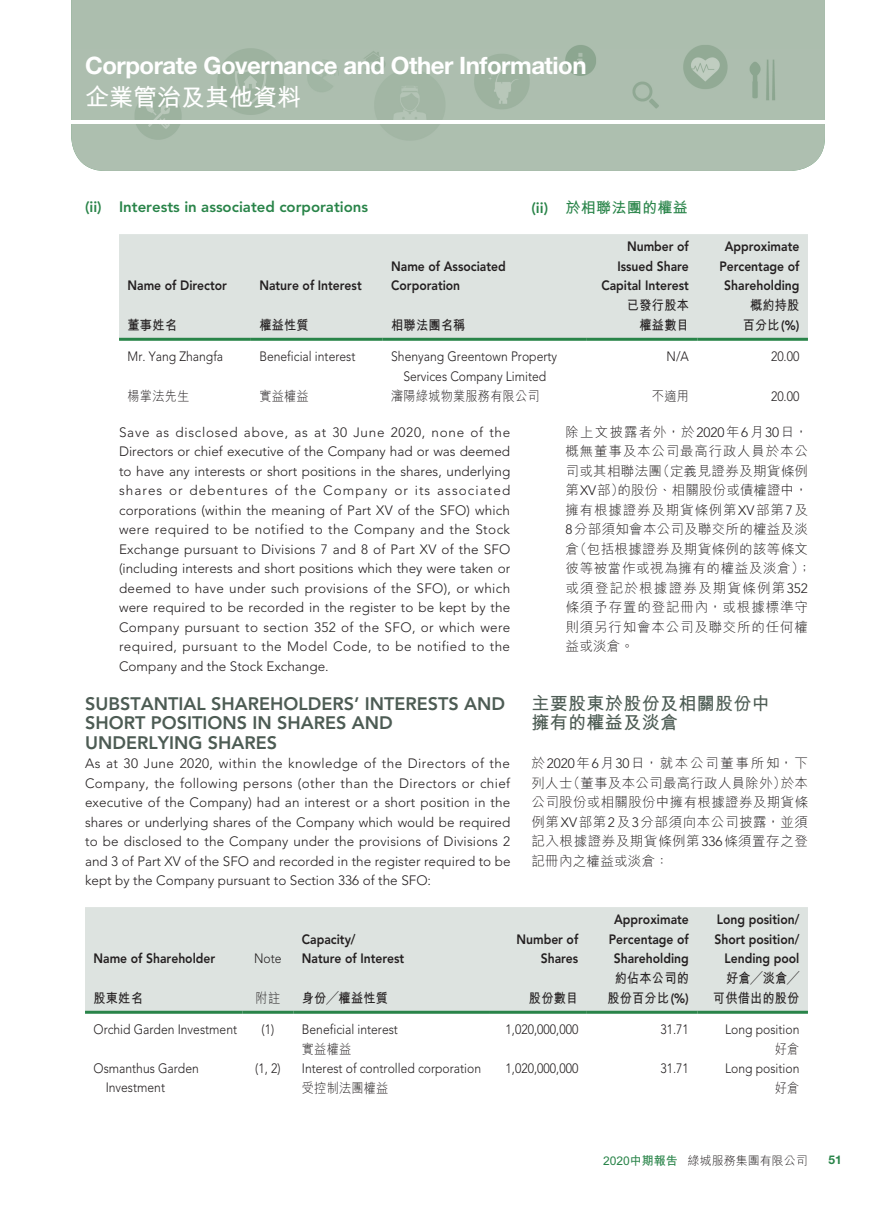
<style>
.page{position:relative;width:893px;height:1212px;background:#fff}
.page>*{position:absolute;margin:0;border:0;box-sizing:border-box;transform-origin:0 0}
.t1{font:700 24px "Helvetica Neue LT Std";letter-spacing:-.02em;color:#fff}
.t2{font:700 24px "M Hei HK";color:#fff}
._01_H1_E{font:800 18px/19.5px "Avenir LT Std";color:#4d5c54}
._001_H1_C{font:700 18px "M Hei HK";letter-spacing:.02em;color:#4d5c54}
._02_H2_E{font:800 15px "Avenir LT Std";color:#298449}
._002_H2_C{font:700 15px "M Hei HK";letter-spacing:.02em;color:#298449}
._00_txt_E{font:300 13.5px/19.5px "Avenir LT Std";color:#231f20;text-align:justify}
._50_Table_txt{font:300 13.5px "Avenir LT Std";color:#231f20;scale:.9 1}
._50_Table_txt-2{font:800 13.5px "Avenir LT Std";color:#231f20;scale:.9 1}
._000_txt_C{font:300 13.5px/19.5px "M Hei HK";letter-spacing:.06em;color:#231f20}
._000_txt_C-2{font:300 13.5px/19.5px "M Hei HK";letter-spacing:.04em;color:#231f20;text-align:justify}
._50_Table_txt-3{font:700 13.5px "M Hei HK";letter-spacing:.02em;color:#231f20;scale:.9 1}
._50_Table_txt-4{font:300 13.5px "M Hei HK";letter-spacing:.02em;color:#231f20;scale:.9 1}
.t3{font:300 12px "M Hei HK";color:#231f20}
.t4{font:700 12px "Helvetica Neue LT Std";color:#298449}
.s1{font-family:"Avenir LT Std";font-weight:800}
.s2{font-family:"Avenir LT Std"}
.s3{font-weight:700;color:#298449}
</style>
<div class="page">
<img style="left:71px;top:0;width:754px;height:171px">
<hr style="left:60px;top:120px;width:779px;height:4px;background:#fff">
<div style="left:119px;top:234px;width:689px;height:104px;background:#dde3e0"></div>
<hr style="left:119px;top:338px;width:132px;height:3px;background:#298449">
<hr style="left:251px;top:338px;width:132px;height:3px;background:#298449">
<hr style="left:383px;top:338px;width:204px;height:3px;background:#298449">
<hr style="left:587px;top:338px;width:110px;height:3px;background:#298449">
<hr style="left:697px;top:338px;width:111px;height:3px;background:#298449">
<div style="left:85px;top:907px;width:723px;height:104px;background:#dde3e0"></div>
<hr style="left:85px;top:1011px;width:157px;height:3px;background:#298449">
<hr style="left:242px;top:1011px;width:51px;height:3px;background:#298449">
<hr style="left:293px;top:1011px;width:196px;height:3px;background:#298449">
<hr style="left:489px;top:1011px;width:98px;height:3px;background:#298449">
<hr style="left:587px;top:1011px;width:110px;height:3px;background:#298449">
<hr style="left:697px;top:1011px;width:111px;height:3px;background:#298449">
<h1 class="t1" style="left:85px;top:51px;width:503px">Corporate Governance and Other Information</h1>
<h1 class="t2" style="left:85px;top:80px;width:218px">企業管治及其他資料</h1>
<p class="_02_H2_E" style="left:85px;top:198px;width:285px">(ii) Interests in associated corporations</p>
<p class="_50_Table_txt-2" style="left:128px;top:278px;width:112px">Name of Director</p>
<p class="_50_Table_txt-2" style="left:259px;top:278px;width:115px">Nature of Interest</p>
<p class="_50_Table_txt-2" style="left:391px;top:258px;width:129px">Name of Associated</p>
<p class="_50_Table_txt-2" style="left:391px;top:278px;width:78px">Corporation</p>
<p class="_50_Table_txt-3" style="left:128px;top:315px;width:56px">董事姓名</p>
<p class="_50_Table_txt-3" style="left:259px;top:315px;width:56px">權益性質</p>
<p class="_50_Table_txt-3" style="left:391px;top:315px;width:84px">相聯法團名稱</p>
<p class="_002_H2_C" style="left:531px;top:197px;width:158px"><span class="s1">(ii)</span> 於相聯法團的權益</p>
<p class="_50_Table_txt-2" style="left:627px;top:239px;width:70px">Number of</p>
<p class="_50_Table_txt-2" style="left:617px;top:258px;width:81px">Issued Share</p>
<p class="_50_Table_txt-2" style="left:601px;top:278px;width:99px">Capital Interest</p>
<p class="_50_Table_txt-3" style="left:627px;top:296px;width:70px">已發行股本</p>
<p class="_50_Table_txt-3" style="left:639px;top:315px;width:56px">權益數目</p>
<p class="_50_Table_txt-2" style="left:725px;top:239px;width:84px">Approximate</p>
<p class="_50_Table_txt-2" style="left:719px;top:258px;width:90px">Percentage of</p>
<p class="_50_Table_txt-2" style="left:724px;top:278px;width:85px">Shareholding</p>
<p class="_50_Table_txt-3" style="left:750px;top:296px;width:56px">概約持股</p>
<p class="_50_Table_txt-3" style="left:743px;top:315px;width:64px">百分比<span class="s1">(%)</span></p>
<p class="_50_Table_txt" style="left:128px;top:348px;width:108px">Mr. Yang Zhangfa</p>
<p class="_50_Table_txt" style="left:259px;top:348px;width:108px">Beneficial interest</p>
<p class="_50_Table_txt" style="left:391px;top:348px;width:186px">Shenyang Greentown Property</p>
<p class="_50_Table_txt" style="left:403px;top:368px;width:160px">Services Company Limited</p>
<p class="_50_Table_txt" style="left:667px;top:348px;width:26px">N/A</p>
<p class="_50_Table_txt" style="left:771px;top:348px;width:33px">20.00</p>
<p class="_50_Table_txt-4" style="left:128px;top:389px;width:70px">楊掌法先生</p>
<p class="_50_Table_txt-4" style="left:259px;top:389px;width:56px">實益權益</p>
<p class="_50_Table_txt-4" style="left:391px;top:389px;width:166px">瀋陽綠城物業服務有限公司</p>
<p class="_50_Table_txt-4" style="left:652px;top:389px;width:43px">不適用</p>
<p class="_50_Table_txt" style="left:771px;top:388px;width:33px">20.00</p>
<p class="_00_txt_E" style="left:119px;top:422px;width:393px">Save as disclosed above, as at 30 June 2020, none of the Directors or chief executive of the Company had or was deemed to have any interests or short positions in the shares, underlying shares or debentures of the Company or its associated corporations (within the meaning of Part XV of the SFO) which were required to be notified to the Company and the Stock Exchange pursuant to Divisions 7 and 8 of Part XV of the SFO (including interests and short positions which they were taken or deemed to have under such provisions of the SFO), or which were required to be recorded in the register to be kept by the Company pursuant to section 352 of the SFO, or which were required, pursuant to the Model Code, to be notified to the Company and the Stock Exchange.</p>
<p class="_01_H1_E" style="left:85px;top:694px;width:421px">SUBSTANTIAL SHAREHOLDERS’ INTERESTS AND<br>SHORT POSITIONS IN SHARES AND<br>UNDERLYING SHARES</p>
<p class="_00_txt_E" style="left:85px;top:754px;width:427px">As at 30 June 2020, within the knowledge of the Directors of the Company, the following persons (other than the Directors or chief executive of the Company) had an interest or a short position in the shares or underlying shares of the Company which would be required to be disclosed to the Company under the provisions of Divisions 2 and 3 of Part XV of the SFO and recorded in the register required to be kept by the Company pursuant to Section 336 of the SFO:</p>
<p class="_000_txt_C" style="left:565px;top:422px;width:247px">除上文披露者外，於<span class="s2">2020</span>年<span class="s2">6</span>月<span class="s2">30</span>日，概無董事及本公司最高行政人員於本公司或其相聯法團（定義見證券及期貨條例第<span class="s2">XV</span>部）的股份、相關股份或債權證中，擁有根據證券及期貨條例第<span class="s2">XV</span>部第<span class="s2">7</span>及<br><span class="s2">8</span>分部須知會本公司及聯交所的權益及淡倉（包括根據證券及期貨條例的該等條文彼等被當作或視為擁有的權益及淡倉）；或須登記於根據證券及期貨條例第<span class="s2">352</span>條須予存置的登記冊內，或根據標準守則須另行知會本公司及聯交所的任何權益或淡倉。</p>
<p class="_001_H1_C" style="left:531px;top:690px;width:240px">主要股東於股份及相關股份中</p>
<p class="_001_H1_C" style="left:531px;top:710px;width:148px">擁有的權益及淡倉</p>
<p class="_000_txt_C-2" style="left:531px;top:753px;width:278px">於<span class="s2">2020</span>年<span class="s2">6</span>月<span class="s2">30</span>日，就本公司董事所知，下列人士（董事及本公司最高行政人員除外）於本公司股份或相關股份中擁有根據證券及期貨條例第<span class="s2">XV</span>部第<span class="s2">2</span>及<span class="s2">3</span>分部須向本公司披露，並須記入根據證券及期貨條例第<span class="s2">336</span>條須置存之登記冊內之權益或淡倉：</p>
<p class="_50_Table_txt-2" style="left:94px;top:950px;width:137px">Name of Shareholder</p>
<p class="_50_Table_txt" style="left:254px;top:951px;width:32px">Note</p>
<p class="_50_Table_txt-2" style="left:302px;top:931px;width:61px">Capacity/</p>
<p class="_50_Table_txt-2" style="left:302px;top:950px;width:115px">Nature of Interest</p>
<p class="_50_Table_txt-2" style="left:516px;top:931px;width:70px">Number of</p>
<p class="_50_Table_txt-2" style="left:541px;top:950px;width:43px">Shares</p>
<p class="_50_Table_txt-3" style="left:94px;top:988px;width:56px">股東姓名</p>
<p class="_50_Table_txt-4" style="left:256px;top:991px;width:29px">附註</p>
<p class="_50_Table_txt-3" style="left:302px;top:988px;width:97px">身份╱權益性質</p>
<p class="_50_Table_txt-3" style="left:529px;top:988px;width:56px">股份數目</p>
<p class="_50_Table_txt-2" style="left:614px;top:911px;width:84px">Approximate</p>
<p class="_50_Table_txt-2" style="left:609px;top:931px;width:90px">Percentage of</p>
<p class="_50_Table_txt-2" style="left:614px;top:950px;width:85px">Shareholding</p>
<p class="_50_Table_txt-3" style="left:615px;top:968px;width:84px">約佔本公司的</p>
<p class="_50_Table_txt-3" style="left:607px;top:988px;width:92px">股份百分比<span class="s1">(%)</span></p>
<p class="_50_Table_txt-2" style="left:717px;top:911px;width:93px">Long position/</p>
<p class="_50_Table_txt-2" style="left:714px;top:931px;width:96px">Short position/</p>
<p class="_50_Table_txt-2" style="left:724px;top:950px;width:85px">Lending pool</p>
<p class="_50_Table_txt-3" style="left:726px;top:968px;width:83px">好倉╱淡倉╱</p>
<p class="_50_Table_txt-3" style="left:713px;top:988px;width:98px">可供借出的股份</p>
<p class="_50_Table_txt" style="left:94px;top:1021px;width:161px">Orchid Garden Investment</p>
<p class="_50_Table_txt" style="left:262px;top:1021px;width:16px">(1)</p>
<p class="_50_Table_txt" style="left:302px;top:1021px;width:108px">Beneficial interest</p>
<p class="_50_Table_txt" style="left:506px;top:1021px;width:82px">1,020,000,000</p>
<p class="_50_Table_txt" style="left:660px;top:1021px;width:33px">31.71</p>
<p class="_50_Table_txt" style="left:725px;top:1021px;width:84px">Long position</p>
<p class="_50_Table_txt-4" style="left:302px;top:1042px;width:56px">實益權益</p>
<p class="_50_Table_txt-4" style="left:775px;top:1042px;width:29px">好倉</p>
<p class="_50_Table_txt" style="left:94px;top:1060px;width:119px">Osmanthus Garden</p>
<p class="_50_Table_txt" style="left:106px;top:1080px;width:68px">Investment</p>
<p class="_50_Table_txt" style="left:255px;top:1060px;width:30px">(1, 2)</p>
<p class="_50_Table_txt" style="left:302px;top:1060px;width:201px">Interest of controlled corporation</p>
<p class="_50_Table_txt" style="left:506px;top:1060px;width:82px">1,020,000,000</p>
<p class="_50_Table_txt" style="left:660px;top:1060px;width:33px">31.71</p>
<p class="_50_Table_txt" style="left:725px;top:1060px;width:84px">Long position</p>
<p class="_50_Table_txt-4" style="left:302px;top:1081px;width:98px">受控制法團權益</p>
<p class="_50_Table_txt-4" style="left:775px;top:1081px;width:29px">好倉</p>
<p class="t3" style="left:603px;top:1154px;width:206px"><span class="s3">2020中期報告</span> 綠城服務集團有限公司</p>
<p class="t4" style="left:829px;top:1152px;width:15px">51</p>
</div>
